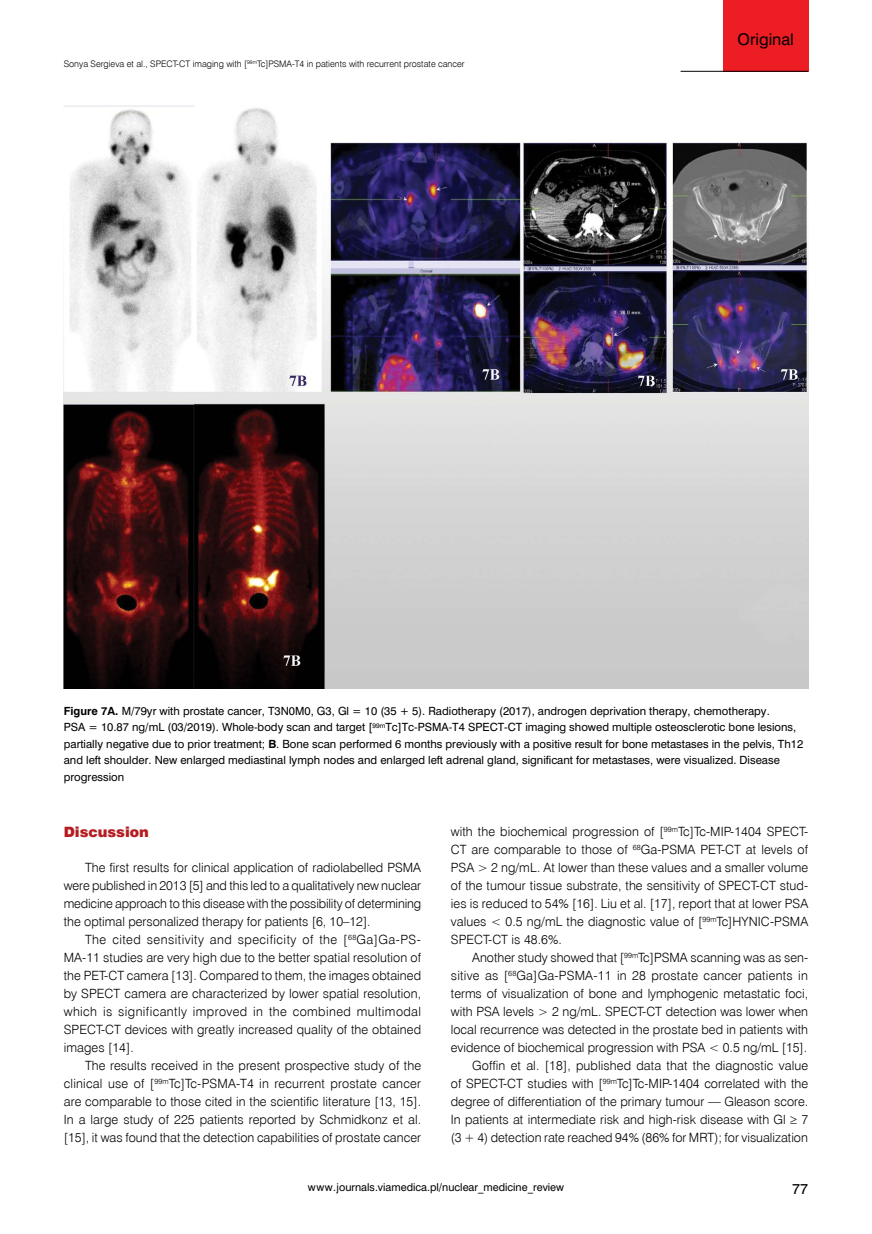
<style>
.page{position:relative;width:872px;height:1234px;background:#fff}
.page>*{position:absolute;margin:0;border:0;box-sizing:border-box;transform-origin:0 0}
.t1{font:15px "Swis 721 PL";color:#000}
.t2{font:14.25px "Swis 721 Blk EU";color:#b61d22}
.t3{font:13.5px "Swis 721 PL";color:#000}
.t4{font:12.75px/18px "Swis 721 Lt EU";color:#000;text-align:justify}
.t5{font:10.5px/16.5px "Swis 721 PL";color:#000}
.t6{font:10.05px "Swis 721 PL";color:#000}
.t7{font:9px "Swis 721 Lt EU";color:#000}
.s1{font-weight:700}
</style>
<div class="page">
<div style="left:723px;top:0;width:85px;height:71px;background:#ed1d24"></div>
<hr style="left:680px;top:71px;width:128px;height:1px;background:#000">
<img style="left:64px;top:105px;width:744px;height:583px">
<p class="t7" style="left:64px;top:58px;width:402px">Sonya Sergieva et al., SPECT-CT imaging with [<sup>99m</sup>Tc]PSMA-T4 in patients with recurrent prostate cancer</p>
<p class="t1" style="left:737px;top:29px;width:58px">Original</p>
<p class="t5" style="left:64px;top:702px;width:741px"><span class="s1">Figure 7A.</span> M/79yr with prostate cancer, T3N0M0, G3, Gl = 10 (35 + 5). Radiotherapy (2017), androgen deprivation therapy, chemotherapy.<br>PSA = 10.87 ng/mL (03/2019). Whole-body scan and target [<sup>99m</sup>Tc]Tc-PSMA-T4 SPECT-CT imaging showed multiple osteosclerotic bone lesions, partially negative due to prior treatment; <span class="s1">B</span>. Bone scan performed 6 months previously with a positive result for bone metastases in the pelvis, Th12 and left shoulder. New enlarged mediastinal lymph nodes and enlarged left adrenal gland, significant for metastases, were visualized. Disease progression</p>
<p class="t2" style="left:64px;top:822px;width:87px">Discussion</p>
<p class="t4" style="left:64px;top:858px;width:359px;text-indent:21px">The first results for clinical application of radiolabelled PSMA were published in 2013 [5] and this led to a qualitatively new nuclear medicine approach to this disease with the possibility of determining the optimal personalized therapy for patients [6, 10–12].</p>
<p class="t4" style="left:64px;top:930px;width:359px;text-indent:21px">The cited sensitivity and specificity of the [<sup>68</sup>Ga]Ga-PS-MA-11 studies are very high due to the better spatial resolution of the PET-CT camera [13]. Compared to them, the images obtained by SPECT camera are characterized by lower spatial resolution, which is significantly improved in the combined multimodal SPECT-CT devices with greatly increased quality of the obtained images [14].</p>
<p class="t4" style="left:64px;top:1056px;width:359px;text-indent:21px">The results received in the present prospective study of the clinical use of [<sup>99m</sup>Tc]Tc-PSMA-T4 in recurrent prostate cancer are comparable to those cited in the scientific literature [13, 15].<br>In a large study of 225 patients reported by Schmidkonz et al. [15], it was found that the detection capabilities of prostate cancer</p>
<p class="t4" style="left:451px;top:822px;width:359px">with the biochemical progression of [<sup>99m</sup>Tc]Tc-MIP-1404 SPECT-CT are comparable to those of <sup>68</sup>Ga-PSMA PET-CT at levels of PSA &gt; 2 ng/mL. At lower than these values and a smaller volume of the tumour tissue substrate, the sensitivity of SPECT-CT stud&shy;ies is reduced to 54% [16]. Liu et al. [17], report that at lower PSA values &lt; 0.5 ng/mL the diagnostic value of [<sup>99m</sup>Tc]HYNIC-PSMA SPECT-CT is 48.6%.</p>
<p class="t4" style="left:451px;top:948px;width:359px;text-align:right">Another study showed that [<sup>99m</sup>Tc]PSMA scanning was as sen&shy;sitive as [<sup>68</sup>Ga]Ga-PSMA-11 in 28 prostate cancer patients in terms of visualization of bone and lymphogenic metastatic foci, with PSA levels &gt; 2 ng/mL. SPECT-CT detection was lower when local recurrence was detected in the prostate bed in patients with evidence of biochemical progression with PSA &lt; 0.5 ng/mL [15].<br>Goffin et al. [18], published data that the diagnostic value<br>of SPECT-CT studies with [<sup>99m</sup>Tc]Tc-MIP-1404 correlated with the degree of differentiation of the primary tumour — Gleason score.<br>In patients at intermediate risk and high-risk disease with Gl ≥ 7 (3 + 4) detection rate reached 94% (86% for MRT); for visualization</p>
<p class="t6" style="left:308px;top:1180px;width:258px">www.journals.viamedica.pl/nuclear_medicine_review</p>
<p class="t3" style="left:792px;top:1179px;width:17px">77</p>
</div>
